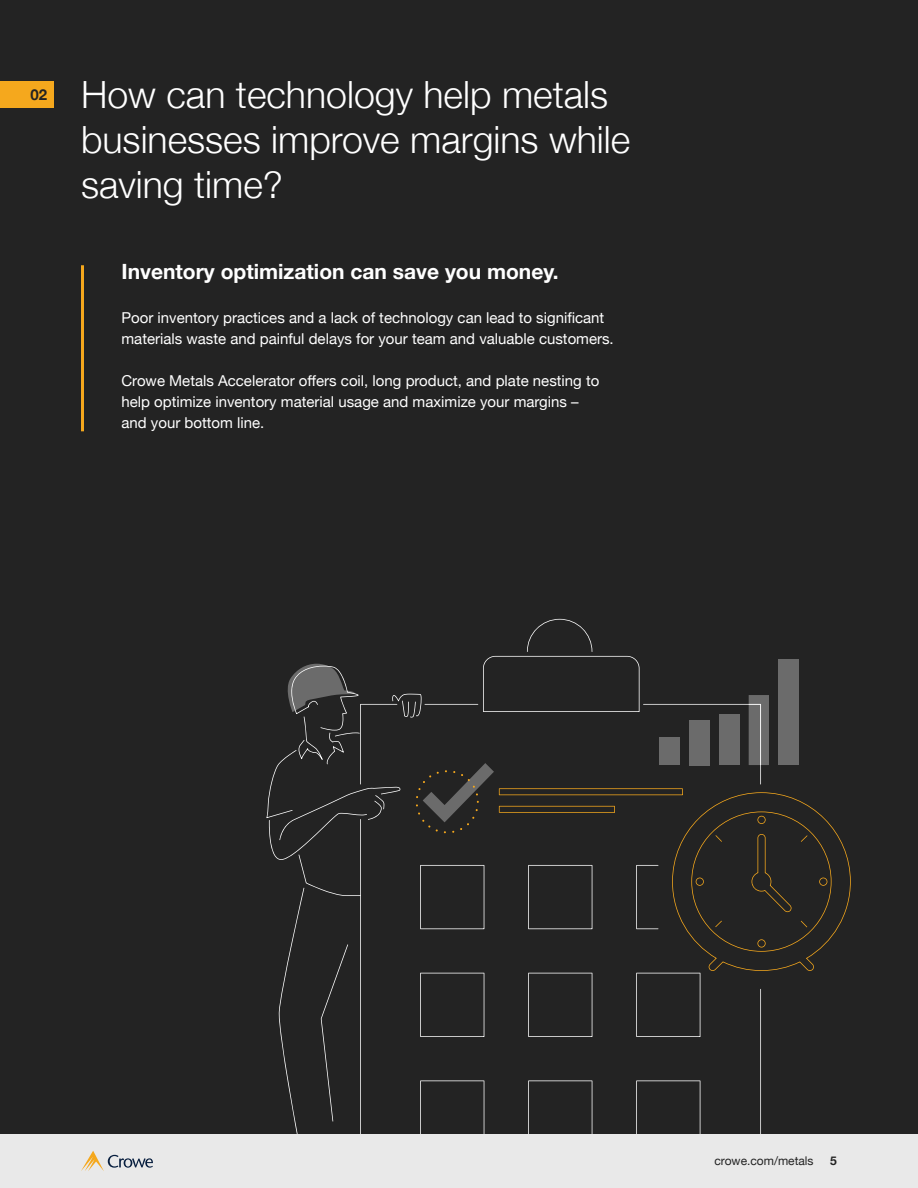
<style>
.page{position:relative;width:918px;height:1188px;background:#232323}
.page>*{position:absolute;margin:0;border:0;box-sizing:border-box;transform-origin:0 0}
.t1{font:300 37.5px/45px "Helvetica Neue";color:#fff}
.t2{font:700 21px "Helvetica Neue";color:#fff}
.t3{font:15px/21px "Helvetica Neue";color:#fff}
.t4{font:700 15px "Helvetica Neue";color:#232323}
.t5{font:12px "Helvetica Neue";color:#232323}
.t6{font:700 12px "Helvetica Neue";color:#232323}
</style>
<div class="page">
<div style="left:0;top:1134px;width:918px;height:54px;background:#e9e9e9"></div>
<svg style="left:81px;top:1151px;width:72px;height:20px"></svg>
<div style="left:0;top:81px;width:54px;height:27px;background:#f5a81d"></div>
<hr style="left:81px;top:265px;width:3px;height:166px;background:#f5a81d">
<svg style="left:266px;top:619px;width:585px;height:515px"></svg>
<p class="t4" style="left:30px;top:83px;width:18px">02</p>
<h1 class="t1" style="left:81px;top:70px;width:551px">How can technology help metals businesses improve margins while saving time?</h1>
<h2 class="t2" style="left:122px;top:255px;width:439px">Inventory optimization can save you money.</h2>
<p class="t3" style="left:122px;top:308px;width:494px">Poor inventory practices and a lack of technology can lead to significant materials waste and painful delays for your team and valuable customers.</p>
<p class="t3" style="left:122px;top:371px;width:479px">Crowe Metals Accelerator offers coil, long product, and plate nesting to help optimize inventory material usage and maximize your margins – and your bottom line.</p>
<p class="t5" style="left:715px;top:1152px;width:101px">crowe.com/metals</p>
<p class="t6" style="left:830px;top:1151px;width:8px">5</p>
</div>
